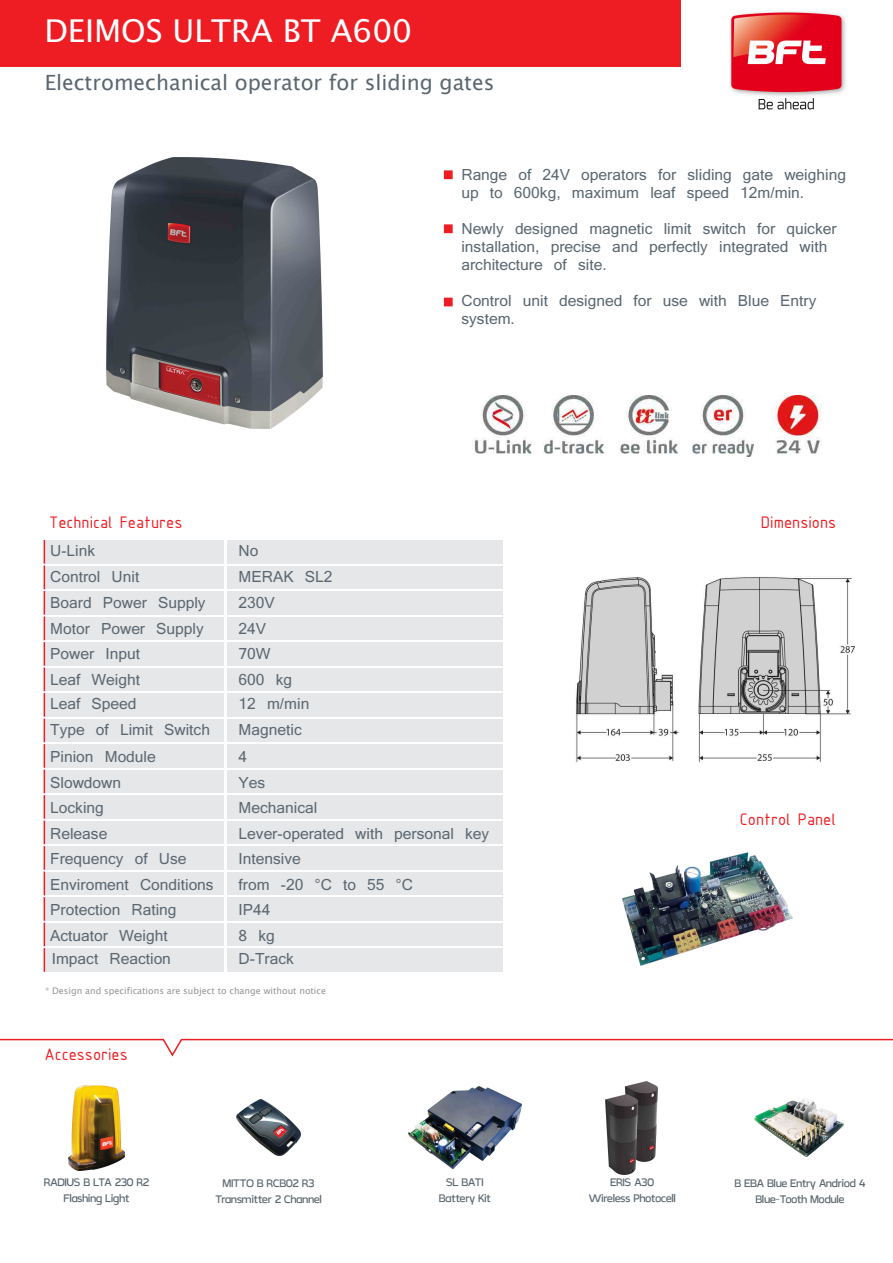
<style>
.page{position:relative;width:893px;height:1263px;background:#fff}
.page>*{position:absolute;margin:0;border:0;box-sizing:border-box;transform-origin:0 0}
.t1{font:31.5px "Lucida Sans Unicode";color:#fff}
.t2{font:21px "Lucida Sans Unicode";color:#5b6770}
.t3{font:18px "ISOCPEUR";color:#ee1d23}
.t4{font:15px/25.5px "Kartika";color:#5b6770}
.t5{font:13.5px/16.2px "Creativ Zoo";color:#5b6770;text-align:center}
.t6{font:9px "Lucida Sans Unicode";color:#939598}
</style>
<div class="page">
<div style="left:45px;top:540px;width:457px;height:432px;background:#e6e7e9"></div>
<hr style="left:45px;top:615px;width:457px;height:1px;background:#fff">
<hr style="left:45px;top:640px;width:458px;height:2px;background:#fff">
<hr style="left:45px;top:666px;width:457px;height:2px;background:#fff">
<hr style="left:45px;top:691px;width:458px;height:2px;background:#fff">
<hr style="left:45px;top:717px;width:457px;height:2px;background:#fff">
<hr style="left:45px;top:742px;width:458px;height:2px;background:#fff">
<hr style="left:45px;top:768px;width:457px;height:2px;background:#fff">
<hr style="left:45px;top:793px;width:458px;height:2px;background:#fff">
<hr style="left:45px;top:819px;width:458px;height:1px;background:#fff">
<hr style="left:45px;top:844px;width:458px;height:2px;background:#fff">
<hr style="left:45px;top:870px;width:458px;height:2px;background:#fff">
<hr style="left:45px;top:895px;width:458px;height:2px;background:#fff">
<hr style="left:45px;top:921px;width:458px;height:2px;background:#fff">
<hr style="left:45px;top:946px;width:458px;height:2px;background:#fff">
<hr style="left:224px;top:540px;width:2px;height:432px;background:#fff">
<div style="left:0;top:0;width:680px;height:66px;background:#ee1d23"></div>
<svg style="left:0;top:1038px;width:893px;height:19px"></svg>
<div style="left:444px;top:170px;width:9px;height:9px;background:#ee1d23;border:2px solid #ee1d23"></div>
<hr style="left:45px;top:589px;width:457px;height:2px;background:#fff">
<hr style="left:45px;top:564px;width:457px;height:2px;background:#fff">
<svg style="left:44px;top:540px;width:1px;height:432px"></svg>
<div style="left:444px;top:224px;width:9px;height:9px;background:#ee1d23;border:2px solid #ee1d23"></div>
<div style="left:444px;top:298px;width:9px;height:8px;background:#ee1d23;border:2px solid #ee1d23"></div>
<img style="left:730px;top:11px;width:116px;height:99px">
<img style="left:618px;top:396px;width:60px;height:58px">
<img style="left:692px;top:396px;width:61px;height:60px">
<img style="left:772px;top:396px;width:50px;height:58px">
<img style="left:544px;top:396px;width:61px;height:58px">
<img style="left:68px;top:1086px;width:57px;height:84px">
<img style="left:237px;top:1100px;width:64px;height:56px">
<img style="left:605px;top:1081px;width:53px;height:93px">
<img style="left:755px;top:1098px;width:89px;height:58px">
<img style="left:474px;top:396px;width:60px;height:58px">
<img style="left:409px;top:1086px;width:112px;height:83px">
<img style="left:107px;top:157px;width:215px;height:272px">
<img style="left:576px;top:577px;width:279px;height:186px">
<img style="left:623px;top:852px;width:170px;height:114px">
<h1 class="t1" style="left:44px;top:6px;width:369px">DEIMOS ULTRA BT A600</h1>
<h2 class="t2" style="left:45px;top:66px;width:451px">Electromechanical operator for sliding gates</h2>
<p class="t3" style="left:49px;top:511px;width:135px">Technical Features</p>
<p class="t4" style="left:50px;top:540px;width:47px">U-Link</p>
<p class="t4" style="left:239px;top:540px;width:21px">No</p>
<p class="t4" style="left:50px;top:565px;width:91px">Control Unit</p>
<p class="t4" style="left:239px;top:565px;width:96px">MERAK SL2</p>
<p class="t4" style="left:50px;top:591px;width:157px">Board Power Supply</p>
<p class="t4" style="left:239px;top:591px;width:38px">230V</p>
<p class="t4" style="left:50px;top:617px;width:155px">Motor Power Supply</p>
<p class="t4" style="left:239px;top:617px;width:29px">24V</p>
<p class="t4" style="left:50px;top:642px;width:91px">Power Input</p>
<p class="t4" style="left:239px;top:642px;width:33px">70W</p>
<p class="t4" style="left:50px;top:668px;width:91px">Leaf Weight</p>
<p class="t4" style="left:239px;top:668px;width:55px">600 kg</p>
<p class="t4" style="left:50px;top:692px;width:88px">Leaf Speed</p>
<p class="t4" style="left:239px;top:692px;width:72px">12 m/min</p>
<p class="t4" style="left:50px;top:718px;width:161px">Type of Limit Switch</p>
<p class="t4" style="left:239px;top:718px;width:65px">Magnetic</p>
<p class="t4" style="left:461px;top:167px;width:386px;line-height:18px">Range of 24V operators for sliding gate weighing up to 600kg, maximum leaf speed 12m/min.</p>
<p class="t4" style="left:461px;top:221px;width:377px;line-height:18px">Newly designed magnetic limit switch for quicker installation, precise and perfectly integrated with architecture of site.</p>
<p class="t4" style="left:461px;top:293px;width:357px;line-height:18px">Control unit designed for use with Blue Entry system.</p>
<p class="t3" style="left:761px;top:511px;width:77px">Dimensions</p>
<p class="t4" style="left:50px;top:745px;width:165px">Pinion Module<br>Slowdown<br>Locking<br>Release<br>Frequency of Use<br>Enviroment Conditions<br>Protection Rating<br>Actuator Weight</p>
<p class="t4" style="left:52px;top:948px;width:121px">Impact Reaction</p>
<p class="t4" style="left:239px;top:745px;width:252px">4<br>Yes<br>Mechanical<br>Lever-operated with personal key<br>Intensive<br>from -20 °C to 55 °C<br>IP44<br>8 kg</p>
<p class="t4" style="left:239px;top:948px;width:57px">D-Track</p>
<p class="t6" style="left:45px;top:983px;width:283px">* Design and specifications are subject to change without notice</p>
<p class="t3" style="left:44px;top:1042px;width:85px">Accessories</p>
<p class="t3" style="left:740px;top:807px;width:98px">Control Panel</p>
<p class="t5" style="left:44px;top:1174px;width:106px">RADIUS B LTA 230 R2<br>Flashing Light</p>
<p class="t5" style="left:215px;top:1174px;width:108px">MITTO B RCB02 R3<br>Transmitter 2 Channel</p>
<p class="t5" style="left:439px;top:1174px;width:53px">SL BAT1<br>Battery Kit</p>
<p class="t5" style="left:589px;top:1174px;width:88px">ERIS A30<br>Wireless Photocell</p>
<p class="t5" style="left:735px;top:1174px;width:132px">B EBA Blue Entry Andriod 4<br>Blue-Tooth Module</p>
</div>
